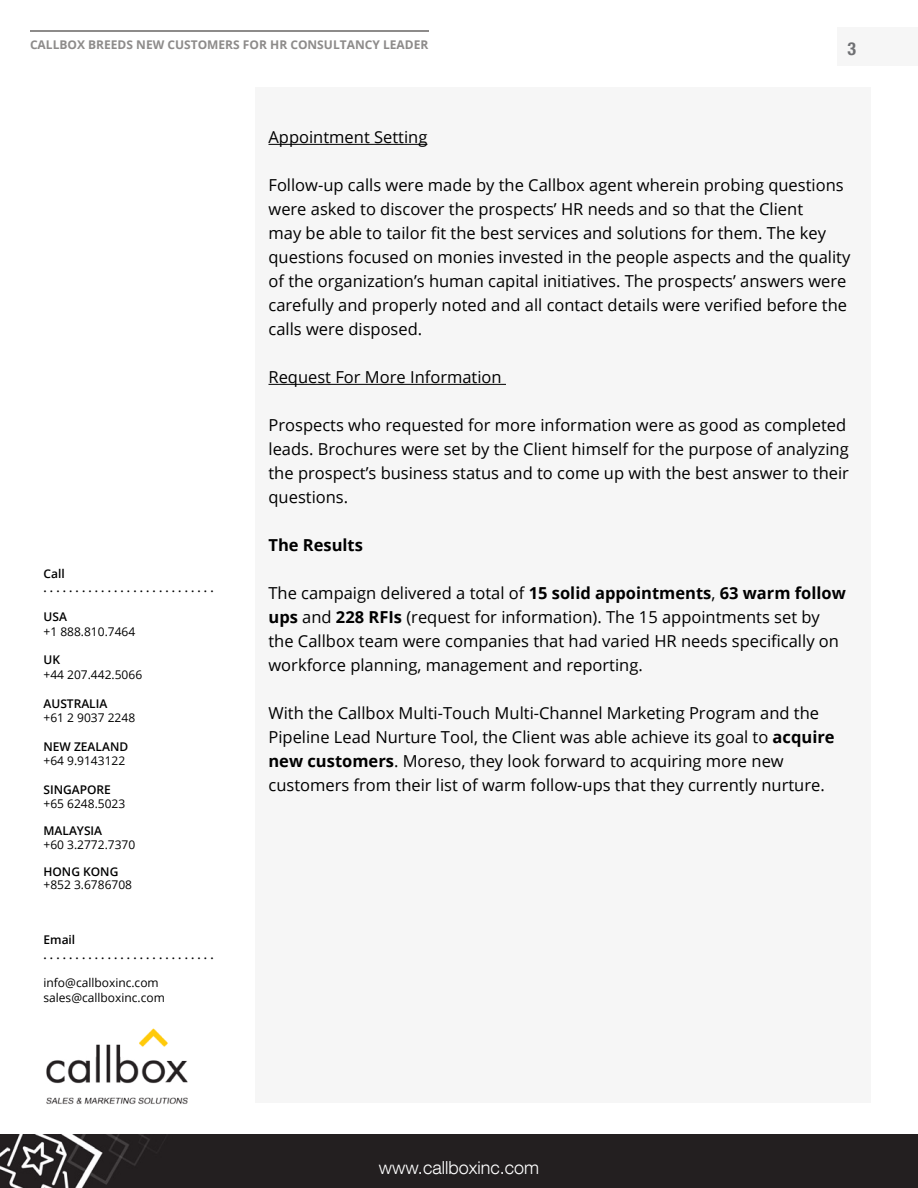
<style>
.page{position:relative;width:918px;height:1188px;background:#fff}
.page>*{position:absolute;margin:0;border:0;box-sizing:border-box;transform-origin:0 0}
.t1{font:300 18px "Helvetica Neue LT Com";color:#fff}
.t2{font:700 condensed 18px "Helvetica Neue LT Com";color:#6f7073}
.t3{font:16.5px/24px "Open Sans";color:#000}
.t4{font:700 16.5px "Open Sans";color:#000}
.t5{font:12px/14.4px "Open Sans";color:#000}
.t6{font:600 12px/14.4px "Open Sans";color:#000}
.t7{font:700 12px "Open Sans";color:#8d8b8a}
.s1{font-weight:700}
</style>
<div class="page">
<div style="left:837px;top:27px;width:81px;height:39px;background:#f6f6f6"></div>
<div style="left:0;top:1135px;width:918px;height:53px;background:#231f20"></div>
<div style="left:255px;top:87px;width:616px;height:1015px;background:#f6f6f6"></div>
<hr style="left:30px;top:30px;width:399px;height:2px;background:#8d8b8a">
<img style="left:46px;top:1028px;width:142px;height:76px">
<hr style="left:268px;top:144px;width:159px;height:1px;background:#000">
<hr style="left:268px;top:384px;width:238px;height:1px;background:#000">
<p class="t7" style="left:30px;top:36px;width:400px">Callbox Breeds New Customers For HR Consultancy Leader</p>
<p class="t2" style="left:848px;top:38px;width:10px">3</p>
<p class="t6" style="left:44px;top:566px;width:172px">Call<br>. . . . . . . . . . . . . . . . . . . . . . . . . . .</p>
<p class="t6" style="left:44px;top:609px;width:25px">USA</p>
<p class="t5" style="left:44px;top:624px;width:93px">+1 888.810.7464</p>
<p class="t6" style="left:44px;top:653px;width:18px">UK</p>
<p class="t5" style="left:44px;top:667px;width:100px">+44 207.442.5066</p>
<p class="t6" style="left:44px;top:696px;width:65px">AUSTRALIA</p>
<p class="t5" style="left:44px;top:710px;width:93px">+61 2 9037 2248</p>
<p class="t6" style="left:44px;top:739px;width:86px">NEW ZEALAND</p>
<p class="t5" style="left:44px;top:753px;width:83px">+64 9.9143122</p>
<p class="t6" style="left:44px;top:782px;width:69px">SINGAPORE</p>
<p class="t5" style="left:44px;top:797px;width:83px">+65 6248.5023</p>
<p class="t6" style="left:44px;top:824px;width:60px">MALAYSIA</p>
<p class="t5" style="left:44px;top:837px;width:93px">+60 3.2772.7370</p>
<p class="t6" style="left:44px;top:864px;width:76px">HONG KONG</p>
<p class="t5" style="left:44px;top:878px;width:90px">+852 3.6786708</p>
<p class="t6" style="left:44px;top:932px;width:172px">Email<br>. . . . . . . . . . . . . . . . . . . . . . . . . . .</p>
<p class="t5" style="left:44px;top:976px;width:123px">info@callboxinc.com sales@callboxinc.com</p>
<p class="t3" style="left:268px;top:125px;width:160px">Appointment Setting</p>
<p class="t3" style="left:268px;top:173px;width:583px">Follow-up calls were made by the Callbox agent wherein probing questions were asked to discover the prospects’ HR needs and so that the Client<br>may be able to tailor fit the best services and solutions for them. The key questions focused on monies invested in the people aspects and the quality of the organization’s human capital initiatives. The prospects’ answers were carefully and properly noted and all contact details were verified before the calls were disposed.</p>
<p class="t3" style="left:268px;top:365px;width:235px">Request For More Information</p>
<p class="t3" style="left:268px;top:413px;width:582px">Prospects who requested for more information were as good as completed leads. Brochures were set by the Client himself for the purpose of analyzing the prospect’s business status and to come up with the best answer to their questions.</p>
<p class="t4" style="left:268px;top:534px;width:96px">The Results</p>
<p class="t3" style="left:268px;top:581px;width:579px">The campaign delivered a total of <span class="s1">15 solid appointments</span>, <span class="s1">63 warm follow ups</span> and <span class="s1">228 RFIs</span> (request for information). The 15 appointments set by the Callbox team were companies that had varied HR needs specifically on workforce planning, management and reporting.</p>
<p class="t3" style="left:268px;top:701px;width:568px">With the Callbox Multi-Touch Multi-Channel Marketing Program and the Pipeline Lead Nurture Tool, the Client was able achieve its goal to <span class="s1">acquire new customers</span>. Moreso, they look forward to acquiring more new customers from their list of warm follow-ups that they currently nurture.</p>
<p class="t1" style="left:379px;top:1156px;width:162px">www.callboxinc.com</p>
</div>
